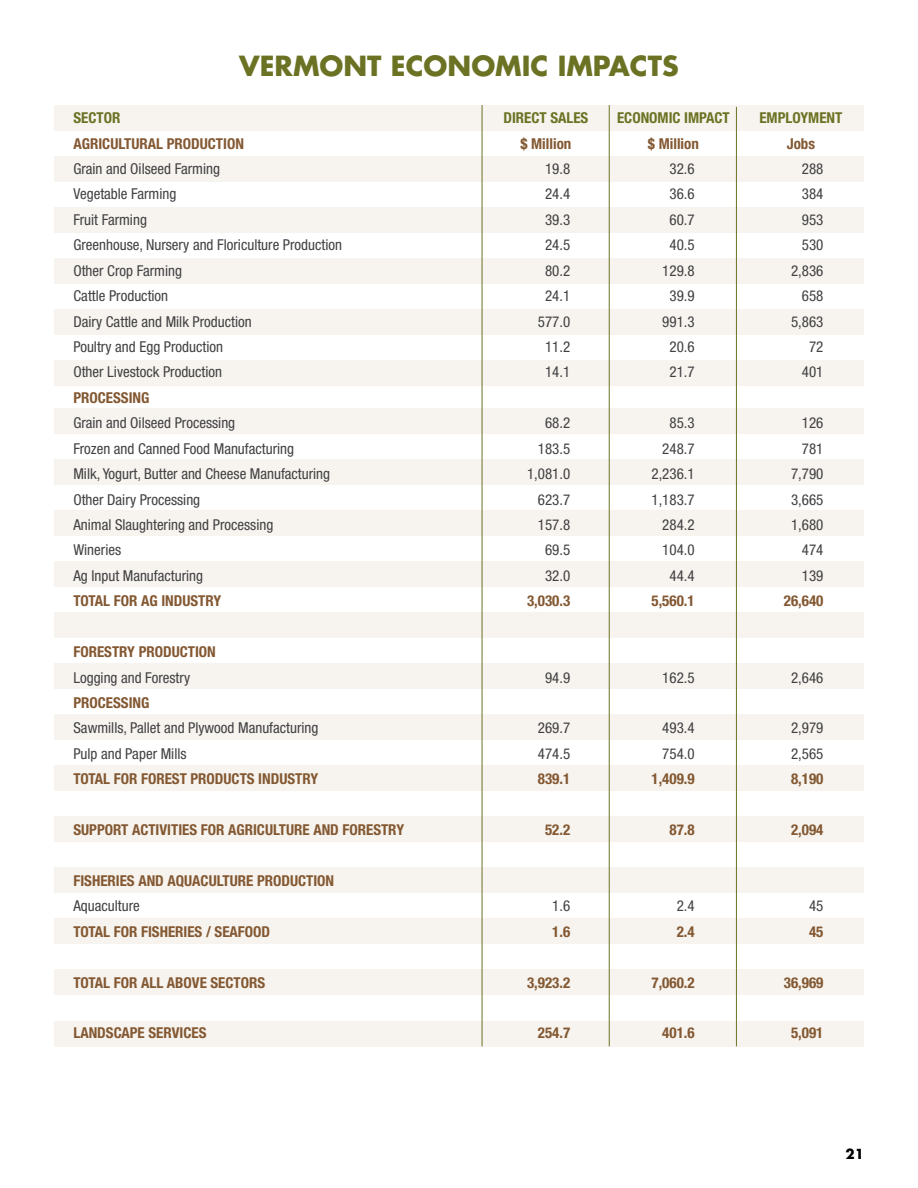
<style>
.page{position:relative;width:918px;height:1188px;background:#fff}
.page>*{position:absolute;margin:0;border:0;box-sizing:border-box;transform-origin:0 0}
.t1{font:700 27px "Futura";color:#6b7223}
.t2{font:condensed 15px "Helvetica Neue";color:#414042}
.t3{font:700 condensed 15px "Helvetica Neue";color:#835832}
.t4{font:700 condensed 15px "Helvetica Neue";color:#6b7223}
.t5{font:700 13.5px "Futura";color:#000}
</style>
<div class="page">
<div style="left:54px;top:969px;width:810px;height:26px;background:#f7f4ef"></div>
<div style="left:54px;top:1021px;width:810px;height:25px;background:#f7f4ef"></div>
<div style="left:54px;top:867px;width:810px;height:26px;background:#f7f4ef"></div>
<div style="left:54px;top:918px;width:810px;height:26px;background:#f7f4ef"></div>
<div style="left:54px;top:105px;width:810px;height:26px;background:#f7f4ef"></div>
<div style="left:54px;top:156px;width:810px;height:26px;background:#f7f4ef"></div>
<div style="left:54px;top:207px;width:810px;height:26px;background:#f7f4ef"></div>
<div style="left:54px;top:258px;width:810px;height:26px;background:#f7f4ef"></div>
<div style="left:54px;top:309px;width:810px;height:26px;background:#f7f4ef"></div>
<div style="left:54px;top:360px;width:810px;height:26px;background:#f7f4ef"></div>
<div style="left:54px;top:408px;width:810px;height:26px;background:#f7f4ef"></div>
<div style="left:54px;top:459px;width:810px;height:26px;background:#f7f4ef"></div>
<div style="left:54px;top:510px;width:810px;height:26px;background:#f7f4ef"></div>
<div style="left:54px;top:561px;width:810px;height:26px;background:#f7f4ef"></div>
<div style="left:54px;top:612px;width:810px;height:26px;background:#f7f4ef"></div>
<div style="left:54px;top:663px;width:810px;height:26px;background:#f7f4ef"></div>
<div style="left:54px;top:714px;width:810px;height:26px;background:#f7f4ef"></div>
<div style="left:54px;top:765px;width:810px;height:26px;background:#f7f4ef"></div>
<div style="left:54px;top:816px;width:810px;height:26px;background:#f7f4ef"></div>
<hr style="left:609px;top:105px;width:1px;height:941px;background:#6b7223">
<hr style="left:482px;top:105px;width:1px;height:941px;background:#6b7223">
<hr style="left:736px;top:107px;width:1px;height:939px;background:#6b7223">
<h1 class="t1" style="left:239px;top:47px;width:441px">VERMONT ECONOMIC IMPACTS</h1>
<p class="t4" style="left:73px;top:109px;width:48px">SECTOR</p>
<p class="t4" style="left:503px;top:109px;width:86px">DIRECT SALES</p>
<p class="t4" style="left:617px;top:109px;width:114px">ECONOMIC IMPACT</p>
<p class="t4" style="left:759px;top:109px;width:84px">EMPLOYMENT</p>
<p class="t3" style="left:73px;top:134px;width:172px">AGRICULTURAL PRODUCTION</p>
<p class="t3" style="left:520px;top:134px;width:52px">$ Million</p>
<p class="t3" style="left:648px;top:134px;width:52px">$ Million</p>
<p class="t3" style="left:787px;top:134px;width:30px">Jobs</p>
<p class="t2" style="left:73px;top:160px;width:148px">Grain and Oilseed Farming</p>
<p class="t2" style="left:545px;top:160px;width:27px">19.8</p>
<p class="t2" style="left:670px;top:160px;width:27px">32.6</p>
<p class="t2" style="left:802px;top:160px;width:23px">288</p>
<p class="t2" style="left:73px;top:185px;width:104px">Vegetable Farming</p>
<p class="t2" style="left:545px;top:185px;width:27px">24.4</p>
<p class="t2" style="left:670px;top:185px;width:27px">36.6</p>
<p class="t2" style="left:802px;top:185px;width:23px">384</p>
<p class="t2" style="left:73px;top:211px;width:75px">Fruit Farming</p>
<p class="t2" style="left:545px;top:211px;width:27px">39.3</p>
<p class="t2" style="left:670px;top:211px;width:27px">60.7</p>
<p class="t2" style="left:802px;top:211px;width:23px">953</p>
<p class="t2" style="left:73px;top:236px;width:270px">Greenhouse, Nursery and Floriculture Production</p>
<p class="t2" style="left:545px;top:236px;width:27px">24.5</p>
<p class="t2" style="left:670px;top:236px;width:27px">40.5</p>
<p class="t2" style="left:802px;top:236px;width:23px">530</p>
<p class="t2" style="left:73px;top:262px;width:110px">Other Crop Farming</p>
<p class="t2" style="left:545px;top:262px;width:27px">80.2</p>
<p class="t2" style="left:662px;top:262px;width:34px">129.8</p>
<p class="t2" style="left:791px;top:262px;width:34px">2,836</p>
<p class="t2" style="left:73px;top:287px;width:96px">Cattle Production</p>
<p class="t2" style="left:545px;top:287px;width:27px">24.1</p>
<p class="t2" style="left:670px;top:287px;width:27px">39.9</p>
<p class="t2" style="left:802px;top:287px;width:23px">658</p>
<p class="t2" style="left:73px;top:313px;width:180px">Dairy Cattle and Milk Production</p>
<p class="t2" style="left:538px;top:313px;width:34px">577.0</p>
<p class="t2" style="left:662px;top:313px;width:34px">991.3</p>
<p class="t2" style="left:791px;top:313px;width:34px">5,863</p>
<p class="t2" style="left:73px;top:338px;width:151px">Poultry and Egg Production</p>
<p class="t2" style="left:545px;top:338px;width:27px">11.2</p>
<p class="t2" style="left:670px;top:338px;width:27px">20.6</p>
<p class="t2" style="left:809px;top:338px;width:16px">72</p>
<p class="t2" style="left:73px;top:363px;width:150px">Other Livestock Production</p>
<p class="t2" style="left:545px;top:363px;width:27px">14.1</p>
<p class="t2" style="left:670px;top:363px;width:27px">21.7</p>
<p class="t2" style="left:802px;top:363px;width:23px">401</p>
<p class="t3" style="left:73px;top:388px;width:78px">PROCESSING</p>
<p class="t2" style="left:73px;top:414px;width:163px">Grain and Oilseed Processing</p>
<p class="t2" style="left:545px;top:414px;width:27px">68.2</p>
<p class="t2" style="left:670px;top:414px;width:27px">85.3</p>
<p class="t2" style="left:802px;top:414px;width:23px">126</p>
<p class="t2" style="left:73px;top:440px;width:222px">Frozen and Canned Food Manufacturing</p>
<p class="t2" style="left:538px;top:440px;width:34px">183.5</p>
<p class="t2" style="left:662px;top:440px;width:34px">248.7</p>
<p class="t2" style="left:802px;top:440px;width:23px">781</p>
<p class="t2" style="left:73px;top:465px;width:258px">Milk, Yogurt, Butter and Cheese Manufacturing</p>
<p class="t2" style="left:527px;top:465px;width:45px">1,081.0</p>
<p class="t2" style="left:652px;top:465px;width:45px">2,236.1</p>
<p class="t2" style="left:791px;top:465px;width:34px">7,790</p>
<p class="t2" style="left:73px;top:491px;width:128px">Other Dairy Processing</p>
<p class="t2" style="left:538px;top:491px;width:34px">623.7</p>
<p class="t2" style="left:652px;top:491px;width:45px">1,183.7</p>
<p class="t2" style="left:791px;top:491px;width:34px">3,665</p>
<p class="t2" style="left:73px;top:516px;width:201px">Animal Slaughtering and Processing</p>
<p class="t2" style="left:538px;top:516px;width:34px">157.8</p>
<p class="t2" style="left:662px;top:516px;width:34px">284.2</p>
<p class="t2" style="left:791px;top:516px;width:34px">1,680</p>
<p class="t2" style="left:73px;top:541px;width:49px">Wineries</p>
<p class="t2" style="left:545px;top:541px;width:27px">69.5</p>
<p class="t2" style="left:662px;top:541px;width:34px">104.0</p>
<p class="t2" style="left:802px;top:541px;width:23px">474</p>
<p class="t2" style="left:73px;top:567px;width:131px">Ag Input Manufacturing</p>
<p class="t2" style="left:545px;top:567px;width:27px">32.0</p>
<p class="t2" style="left:670px;top:567px;width:27px">44.4</p>
<p class="t2" style="left:802px;top:567px;width:23px">139</p>
<p class="t3" style="left:73px;top:592px;width:149px">TOTAL FOR AG INDUSTRY</p>
<p class="t3" style="left:527px;top:592px;width:45px">3,030.3</p>
<p class="t3" style="left:652px;top:592px;width:45px">5,560.1</p>
<p class="t3" style="left:784px;top:592px;width:41px">26,640</p>
<p class="t3" style="left:73px;top:643px;width:144px">FORESTRY PRODUCTION</p>
<p class="t2" style="left:73px;top:669px;width:118px">Logging and Forestry</p>
<p class="t2" style="left:545px;top:669px;width:27px">94.9</p>
<p class="t2" style="left:662px;top:669px;width:34px">162.5</p>
<p class="t2" style="left:791px;top:669px;width:34px">2,646</p>
<p class="t3" style="left:73px;top:694px;width:78px">PROCESSING</p>
<p class="t2" style="left:73px;top:719px;width:247px">Sawmills, Pallet and Plywood Manufacturing</p>
<p class="t2" style="left:538px;top:719px;width:34px">269.7</p>
<p class="t2" style="left:662px;top:719px;width:34px">493.4</p>
<p class="t2" style="left:791px;top:719px;width:34px">2,979</p>
<p class="t2" style="left:73px;top:745px;width:115px">Pulp and Paper Mills</p>
<p class="t2" style="left:538px;top:745px;width:34px">474.5</p>
<p class="t2" style="left:662px;top:745px;width:34px">754.0</p>
<p class="t2" style="left:791px;top:745px;width:34px">2,565</p>
<p class="t3" style="left:73px;top:770px;width:246px">TOTAL FOR FOREST PRODUCTS INDUSTRY</p>
<p class="t3" style="left:538px;top:770px;width:34px">839.1</p>
<p class="t3" style="left:652px;top:770px;width:45px">1,409.9</p>
<p class="t3" style="left:791px;top:770px;width:34px">8,190</p>
<p class="t3" style="left:73px;top:821px;width:332px">SUPPORT ACTIVITIES FOR AGRICULTURE AND FORESTRY</p>
<p class="t3" style="left:545px;top:821px;width:27px">52.2</p>
<p class="t3" style="left:670px;top:821px;width:27px">87.8</p>
<p class="t3" style="left:791px;top:821px;width:34px">2,094</p>
<p class="t3" style="left:73px;top:872px;width:262px">FISHERIES AND AQUACULTURE PRODUCTION</p>
<p class="t2" style="left:73px;top:897px;width:68px">Aquaculture</p>
<p class="t2" style="left:552px;top:897px;width:19px">1.6</p>
<p class="t2" style="left:677px;top:897px;width:19px">2.4</p>
<p class="t2" style="left:809px;top:897px;width:16px">45</p>
<p class="t3" style="left:73px;top:922px;width:198px">TOTAL FOR FISHERIES / SEAFOOD</p>
<p class="t3" style="left:552px;top:922px;width:19px">1.6</p>
<p class="t3" style="left:677px;top:922px;width:19px">2.4</p>
<p class="t3" style="left:809px;top:922px;width:16px">45</p>
<p class="t3" style="left:73px;top:973px;width:193px">TOTAL FOR ALL ABOVE SECTORS</p>
<p class="t3" style="left:527px;top:973px;width:45px">3,923.2</p>
<p class="t3" style="left:652px;top:973px;width:45px">7,060.2</p>
<p class="t3" style="left:784px;top:973px;width:41px">36,969</p>
<p class="t3" style="left:73px;top:1024px;width:135px">LANDSCAPE SERVICES</p>
<p class="t3" style="left:538px;top:1024px;width:34px">254.7</p>
<p class="t3" style="left:662px;top:1024px;width:34px">401.6</p>
<p class="t3" style="left:791px;top:1024px;width:34px">5,091</p>
<p class="t5" style="left:845px;top:1144px;width:20px">21</p>
</div>
